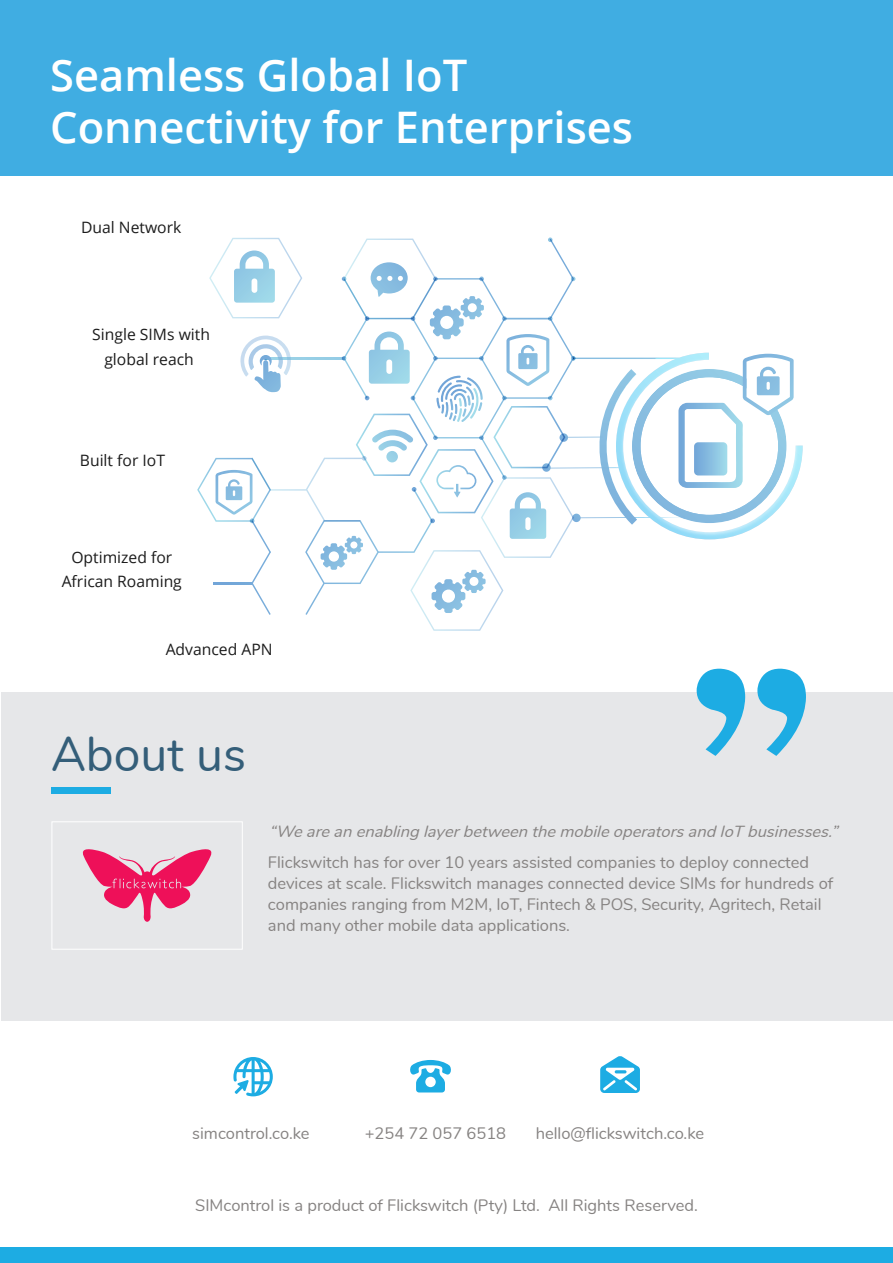
<style>
.page{position:relative;width:893px;height:1263px;background:#fff}
.page>*{position:absolute;margin:0;border:0;box-sizing:border-box;transform-origin:0 0}
.t1{font:48px "Nunito";color:#345e79}
.t2{font:600 43.5px/52.2px "Open Sans";color:#fff}
.t3{font:16.5px/21px "Nunito";color:#868382}
.t4{font:italic 16.05px "Nunito";color:#868382}
.t5{font:15.75px/24.3px "Open Sans";color:#1c1c1c;text-align:center}
</style>
<div class="page">
<div style="left:0;top:0;width:893px;height:176px;background:#40ade2"></div>
<svg style="left:197px;top:237px;width:606px;height:394px"></svg>
<div style="left:2px;top:692px;width:891px;height:328px;background:#e6e7e9"></div>
<div style="left:52px;top:821px;width:191px;height:128px;border:1px solid #fff"></div>
<div style="left:51px;top:787px;width:59px;height:6px;background:#1dace3"></div>
<svg style="left:697px;top:669px;width:109px;height:87px"></svg>
<svg style="left:410px;top:1060px;width:41px;height:32px"></svg>
<svg style="left:233px;top:1057px;width:40px;height:39px"></svg>
<svg style="left:600px;top:1056px;width:40px;height:37px"></svg>
<svg style="left:82px;top:849px;width:130px;height:73px"></svg>
<div style="left:0;top:1247px;width:893px;height:16px;background:#1dace3"></div>
<h2 class="t2" style="left:50px;top:48px;width:584px">Seamless Global IoT<br>Connectivity for Enterprises</h2>
<p class="t5" style="left:81px;top:215px;width:102px">Dual Network</p>
<p class="t5" style="left:92px;top:322px;width:119px">Single SIMs with global reach</p>
<p class="t5" style="left:80px;top:448px;width:87px">Built for IoT</p>
<p class="t5" style="left:62px;top:545px;width:122px">Optimized for<br>African Roaming</p>
<p class="t5" style="left:166px;top:636px;width:108px">Advanced APN</p>
<h1 class="t1" style="left:51px;top:719px;width:197px">About us</h1>
<p class="t4" style="left:269px;top:820px;width:575px">“WeareanenablinglayerbetweenthemobileoperatorsandIoTbusinesses.”</p>
<p class="t3" style="left:268px;top:851px;width:567px">Flickswitch has for over 10 years assisted companies to deploy connected devices at scale. Flickswitch manages connected device SIMs for hundreds of companies ranging from M2M, IoT, Fintech &amp; POS, Security, Agritech, Retail and many other mobile data applications.</p>
<p class="t3" style="left:192px;top:1122px;width:119px">simcontrol.co.ke</p>
<p class="t3" style="left:365px;top:1122px;width:143px">+254 72 057 6518</p>
<p class="t3" style="left:536px;top:1122px;width:170px">hello@flickswitch.co.ke</p>
<p class="t3" style="left:195px;top:1194px;width:504px">SIMcontrol is a product of Flickswitch (Pty) Ltd. All Rights Reserved.</p>
</div>
